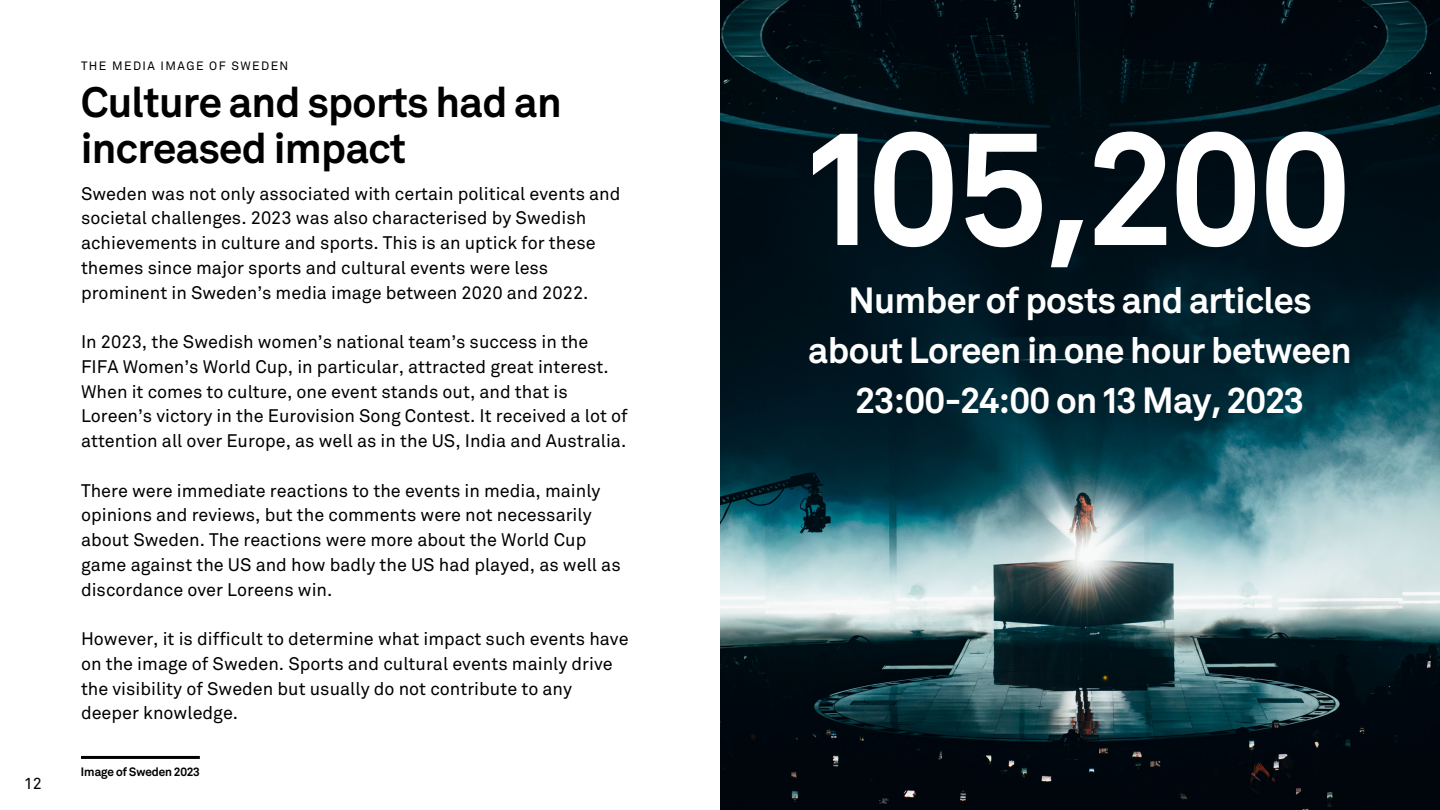
<style>
.page{position:relative;width:1440px;height:810px;background:#fff}
.page>*{position:absolute;margin:0;border:0;box-sizing:border-box;transform-origin:0 0}
.t1{font:160px "Akkurat SI Three";color:#fff}
.t2{font:42px/45.8px "Akkurat SI Three";color:#000}
.t3{font:36px/50.2px "Akkurat SI Three";color:#fff;text-align:center}
.t4{font:18px/24.8px "Akkurat Std";color:#000}
.t5{font:16px "Akkurat Std";color:#000}
.t6{font:12px "Akkurat Std";letter-spacing:.12em;color:#000}
.t7{font:12px "Akkurat SI Three";color:#000}
</style>
<div class="page">
<img style="left:720px;top:0;width:720px;height:810px">
<hr style="left:81px;top:756px;width:119px;height:3px;background:#000">
<p class="t5" style="left:24px;top:776px;width:20px">12</p>
<p class="t6" style="left:81px;top:61px;width:209px">THE MEDIA IMAGE OF SWEDEN</p>
<h2 class="t2" style="left:81px;top:82px;width:482px">Culture and sports had an increased impact</h2>
<p class="t4" style="left:81px;top:182px;width:541px">Sweden was not only associated with certain political events and societal challenges. 2023 was also characterised by Swedish achievements in culture and sports. This is an uptick for these themes since major sports and cultural events were less prominent in Sweden’s media image between 2020 and 2022.</p>
<p class="t4" style="left:81px;top:331px;width:548px">In 2023, the Swedish women’s national team’s success in the FIFA Women’s World Cup, in particular, attracted great interest.<br>When it comes to culture, one event stands out, and that is Loreen’s victory in the Eurovision Song Contest. It received a lot of attention all over Europe, as well as in the US, India and Australia.</p>
<p class="t4" style="left:81px;top:479px;width:541px">There were immediate reactions to the events in media, mainly opinions and reviews, but the comments were not necessarily about Sweden. The reactions were more about the World Cup game against the US and how badly the US had played, as well as discordance over Loreens win.</p>
<p class="t4" style="left:81px;top:628px;width:549px">However, it is difficult to determine what impact such events have on the image of Sweden. Sports and cultural events mainly drive the visibility of Sweden but usually do not contribute to any deeper knowledge.</p>
<p class="t7" style="left:81px;top:766px;width:120px">Image of Sweden 2023</p>
<h1 class="t1" style="left:810px;top:120px;width:542px">105,200</h1>
<h3 class="t3" style="left:809px;top:277px;width:544px">Number of posts and articles about Loreen in one hour between<br>23:00-24:00 on 13 May, 2023</h3>
</div>
